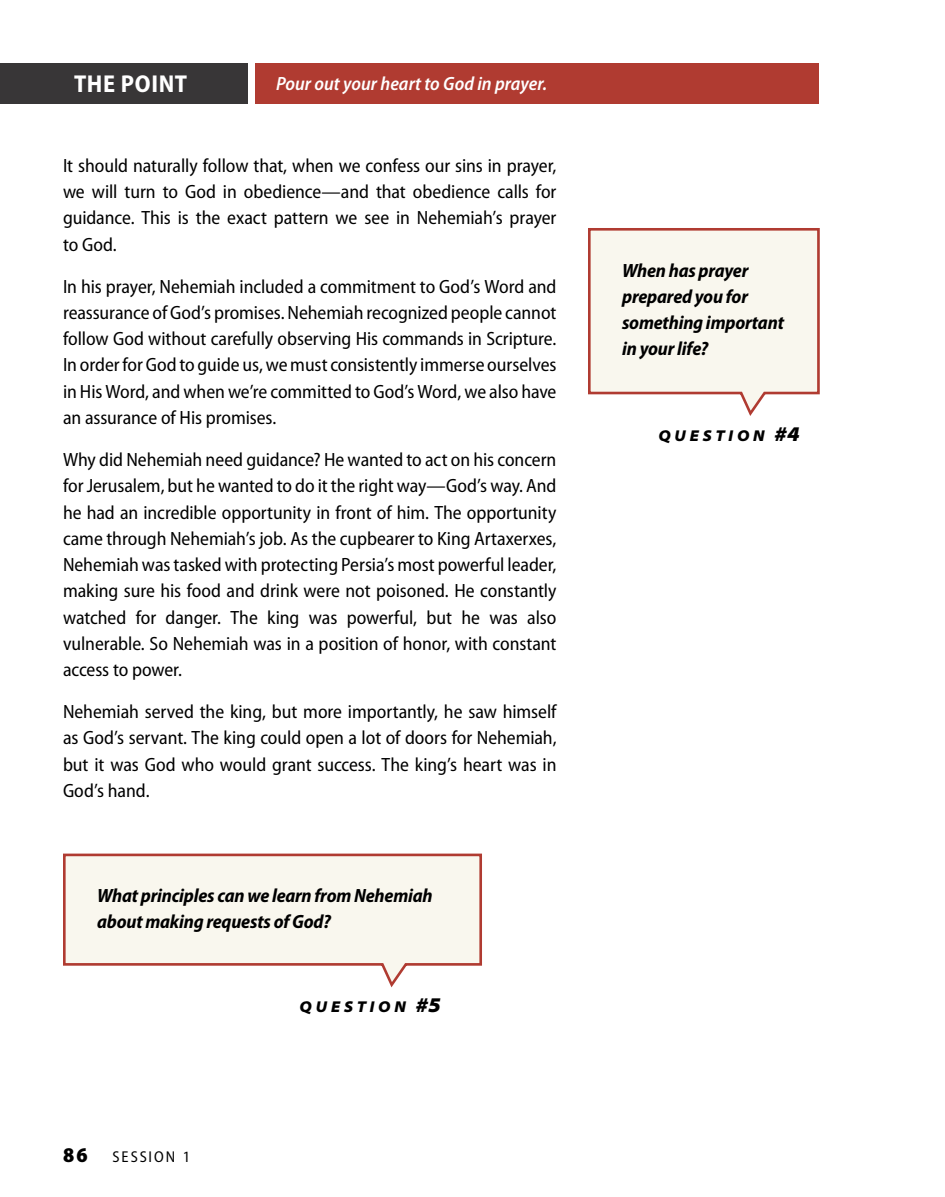
<style>
.page{position:relative;width:945px;height:1197px;background:#fff}
.page>*{position:absolute;margin:0;border:0;box-sizing:border-box;transform-origin:0 0}
.t1{font:700 semi-condensed 24.5px "Myriad Pro";letter-spacing:.025em;color:#fff}
.t2{font:900 semi-condensed 21px "Myriad Pro";color:#000}
.t3{font:semi-condensed 19.25px/26.2px "Myriad Pro";letter-spacing:-.005em;color:#000;text-align:justify}
.t4{font:italic 700 semi-condensed 19.25px/26.2px "Myriad Pro";letter-spacing:-.01em;color:#000}
.t5{font:italic 600 semi-condensed 19.25px "Myriad Pro";letter-spacing:.005em;color:#fff}
.t6{font:italic 900 semi-expanded 15.75px "Myriad Pro";letter-spacing:.235em;color:#000}
.t7{font:semi-condensed 15.75px "Myriad Pro";letter-spacing:.12em;color:#000}
.s1{font-size:21px}
</style>
<div class="page">
<div style="left:0;top:63px;width:248px;height:40px;background:#383637"></div>
<div style="left:255px;top:63px;width:564px;height:40px;background:#b03b31"></div>
<svg style="left:63px;top:853px;width:419px;height:135px"></svg>
<svg style="left:588px;top:228px;width:232px;height:188px;background:#f6eee6"></svg>
<p class="t1" style="left:74px;top:70px;width:115px">THE POINT</p>
<p class="t5" style="left:276px;top:74px;width:273px">Pour out your heart to God in prayer.</p>
<p class="t3" style="left:63px;top:153px;width:495px">It should naturally follow that, when we confess our sins in prayer, we will turn to God in obedience—and that obedience calls for guidance. This is the exact pattern we see in Nehemiah’s prayer to God.</p>
<p class="t3" style="left:63px;top:274px;width:495px">In his prayer, Nehemiah included a commitment to God’s Word and reassurance of God’s promises. Nehemiah recognized people cannot follow God without carefully observing His commands in Scripture.<br>In order for God to guide us, we must consistently immerse ourselves in His Word, and when we’re committed to God’s Word, we also have an assurance of His promises.</p>
<p class="t3" style="left:63px;top:447px;width:495px">Why did Nehemiah need guidance? He wanted to act on his concern for Jerusalem, but he wanted to do it the right way—God’s way. And he had an incredible opportunity in front of him. The opportunity came through Nehemiah’s job. As the cupbearer to King Artaxerxes, Nehemiah was tasked with protecting Persia’s most powerful leader, making sure his food and drink were not poisoned. He constantly watched for danger. The king was powerful, but he was also vulnerable. So Nehemiah was in a position of honor, with constant access to power.</p>
<p class="t3" style="left:63px;top:699px;width:495px">Nehemiah served the king, but more importantly, he saw himself as God’s servant. The king could open a lot of doors for Nehemiah, but it was God who would grant success. The king’s heart was in God’s hand.</p>
<p class="t4" style="left:97px;top:883px;width:337px">What principles can we learn from Nehemiah about making requests of God?</p>
<p class="t2" style="left:63px;top:1143px;width:26px">86</p>
<p class="t7" style="left:113px;top:1149px;width:79px">SESSION 1</p>
<p class="t6" style="left:300px;top:998px;width:143px">QUESTION <span class="s1">#5</span></p>
<p class="t4" style="left:622px;top:257px;width:163px">When has prayer prepared you for something important in your life?</p>
<p class="t6" style="left:658px;top:427px;width:143px">QUESTION <span class="s1">#4</span></p>
</div>
